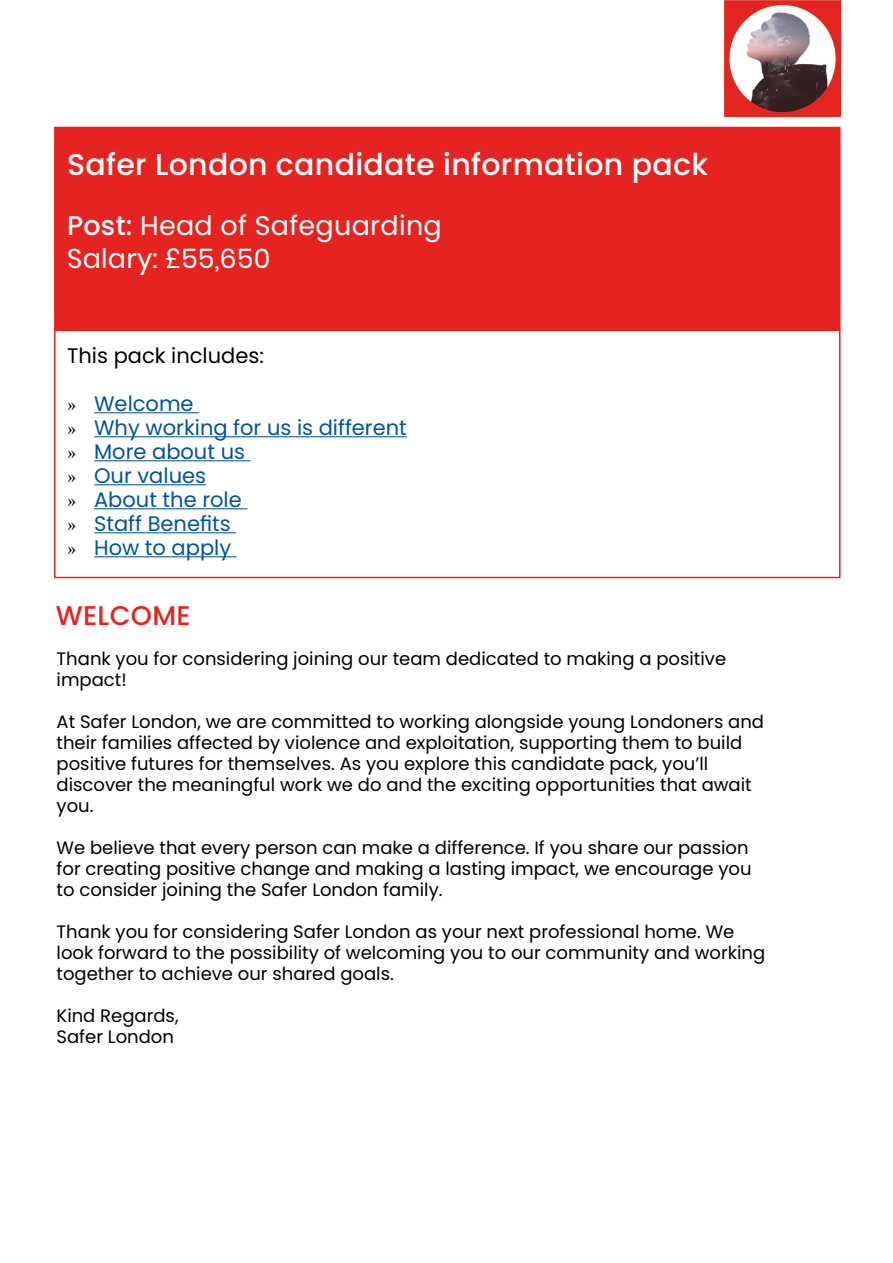
<style>
.page{position:relative;width:893px;height:1263px;background:#fff}
.page>*{position:absolute;margin:0;border:0;box-sizing:border-box;transform-origin:0 0}
.t1{font:500 30px "Poppins";letter-spacing:.01em;color:#fff}
.t2{font:27px/32.4px "Poppins";letter-spacing:.01em;color:#fff}
.t3{font:500 27px "Poppins";letter-spacing:.01em;color:#e52320}
.t4{font:21px/24px "Poppins";color:#0053a2}
.t5{font:21px "Poppins";color:#000}
.t6{font:18px/21px "Poppins";color:#000}
.s1{font-weight:500}
.s2{font-family:"Minion Pro";color:#000}
</style>
<div class="page">
<img style="left:724px;top:0;width:116px;height:116px">
<div style="left:55px;top:127px;width:785px;height:204px;background:#e52320"></div>
<hr style="left:94px;top:412px;width:105px;height:1px;background:#0053a2">
<hr style="left:94px;top:436px;width:313px;height:1px;background:#0053a2">
<hr style="left:94px;top:460px;width:157px;height:1px;background:#0053a2">
<hr style="left:94px;top:484px;width:112px;height:1px;background:#0053a2">
<hr style="left:94px;top:508px;width:153px;height:1px;background:#0053a2">
<hr style="left:94px;top:532px;width:142px;height:1px;background:#0053a2">
<hr style="left:94px;top:556px;width:143px;height:1px;background:#0053a2">
<div style="left:54px;top:127px;width:786px;height:451px;border:2px solid #e52320"></div>
<h1 class="t1" style="left:67px;top:148px;width:642px">Safer London candidate information pack</h1>
<h2 class="t2" style="left:67px;top:210px;width:376px"><span class="s1">Post:</span> Head of Safeguarding<br>Salary: £55,650</h2>
<p class="t5" style="left:67px;top:344px;width:198px">This pack includes:</p>
<p class="t4" style="left:67px;top:392px;width:341px"><span class="s2">»</span> Welcome<br><span class="s2">»</span> Why working for us is different <span class="s2">»</span> More about us<br><span class="s2">»</span> Our values<br><span class="s2">»</span> About the role<br><span class="s2">»</span> Staff Benefits<br><span class="s2">»</span> How to apply</p>
<h2 class="t3" style="left:56px;top:600px;width:136px">WELCOME</h2>
<p class="t6" style="left:57px;top:648px;width:671px">Thank you for considering joining our team dedicated to making a positive impact!</p>
<p class="t6" style="left:57px;top:711px;width:709px">At Safer London, we are committed to working alongside young Londoners and their families affected by violence and exploitation, supporting them to build positive futures for themselves. As you explore this candidate pack, you’ll discover the meaningful work we do and the exciting opportunities that await you.</p>
<p class="t6" style="left:57px;top:838px;width:696px">We believe that every person can make a difference. If you share our passion for creating positive change and making a lasting impact, we encourage you to consider joining the Safer London family.</p>
<p class="t6" style="left:57px;top:922px;width:710px">Thank you for considering Safer London as your next professional home. We look forward to the possibility of welcoming you to our community and working together to achieve our shared goals.</p>
<p class="t6" style="left:57px;top:1006px;width:123px">Kind Regards,<br>Safer London</p>
</div>
